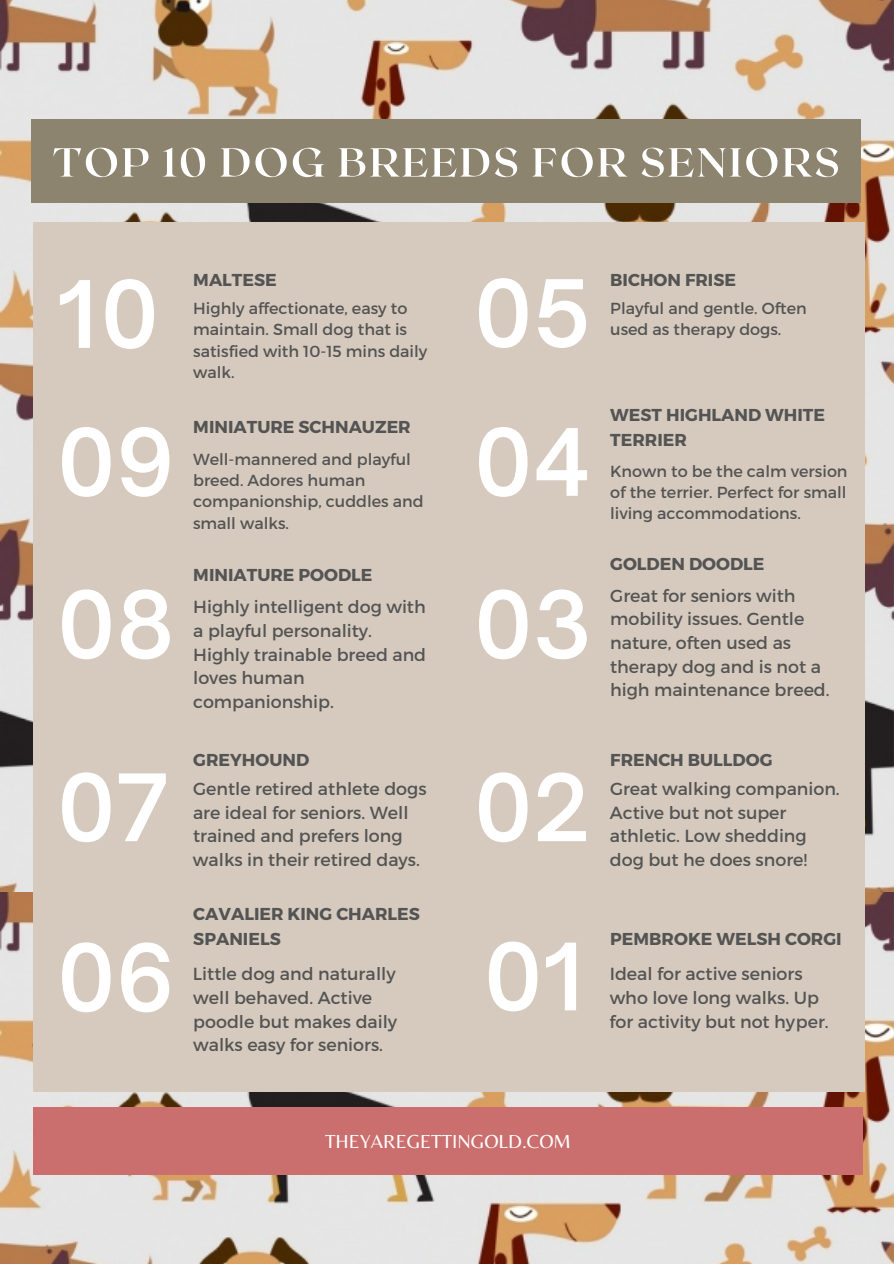
<style>
.page{position:relative;width:894px;height:1264px;background:#fff}
.page>*{position:absolute;margin:0;border:0;box-sizing:border-box;transform-origin:0 0}
.t1{font:19.65px "Belleza";color:#fff}
.t2{font:17.55px/23.7px "Montserrat";color:#545454}
.t3{font:700 17.25px/24px "Montserrat";color:#545454}
.t4{font:16.05px/21.5px "Montserrat";color:#545454}
</style>
<div class="page">
<img style="left:0;top:891px;width:893px;height:372px">
<div style="left:33px;top:1107px;width:829px;height:68px;background:#cb6e6e"></div>
<img style="left:0;top:0;width:893px;height:891px">
<div style="left:33px;top:222px;width:831px;height:869px;background:#d5cabd"></div>
<div style="left:31px;top:119px;width:829px;height:83px;background:#8c846f"></div>
<svg style="left:53px;top:148px;width:95px;height:29px"></svg>
<svg style="left:163px;top:148px;width:42px;height:29px"></svg>
<svg style="left:220px;top:148px;width:29px;height:29px"></svg>
<svg style="left:255px;top:148px;width:31px;height:29px"></svg>
<svg style="left:293px;top:148px;width:31px;height:29px"></svg>
<svg style="left:338px;top:148px;width:151px;height:29px"></svg>
<svg style="left:495px;top:148px;width:22px;height:29px"></svg>
<svg style="left:532px;top:148px;width:95px;height:29px"></svg>
<svg style="left:641px;top:148px;width:196px;height:30px"></svg>
<svg style="left:60px;top:280px;width:30px;height:68px"></svg>
<svg style="left:105px;top:279px;width:49px;height:70px"></svg>
<svg style="left:62px;top:427px;width:48px;height:70px"></svg>
<svg style="left:121px;top:427px;width:48px;height:70px"></svg>
<svg style="left:62px;top:589px;width:48px;height:70px"></svg>
<svg style="left:121px;top:589px;width:49px;height:70px"></svg>
<svg style="left:62px;top:772px;width:48px;height:70px"></svg>
<svg style="left:119px;top:773px;width:47px;height:68px"></svg>
<svg style="left:62px;top:942px;width:48px;height:70px"></svg>
<svg style="left:121px;top:942px;width:48px;height:70px"></svg>
<svg style="left:479px;top:278px;width:48px;height:70px"></svg>
<svg style="left:538px;top:279px;width:48px;height:69px"></svg>
<svg style="left:479px;top:427px;width:48px;height:70px"></svg>
<svg style="left:536px;top:428px;width:51px;height:68px"></svg>
<svg style="left:479px;top:589px;width:48px;height:70px"></svg>
<svg style="left:537px;top:589px;width:49px;height:70px"></svg>
<svg style="left:479px;top:772px;width:48px;height:70px"></svg>
<svg style="left:538px;top:772px;width:47px;height:69px"></svg>
<svg style="left:489px;top:941px;width:48px;height:70px"></svg>
<svg style="left:546px;top:942px;width:30px;height:68px"></svg>
<p class="t3" style="left:193px;top:268px;width:85px">MALTESE</p>
<p class="t4" style="left:193px;top:297px;width:235px">Highly affectionate, easy to maintain. Small dog that is satisfied with 10-15 mins daily walk.</p>
<p class="t3" style="left:193px;top:415px;width:219px">MINIATURE SCHNAUZER</p>
<p class="t4" style="left:193px;top:448px;width:232px">Well-mannered and playful breed. Adores human companionship, cuddles and small walks.</p>
<p class="t3" style="left:193px;top:563px;width:181px">MINIATURE POODLE</p>
<p class="t2" style="left:193px;top:595px;width:234px">Highly intelligent dog with a playful personality.<br>Highly trainable breed and loves human companionship.</p>
<p class="t3" style="left:193px;top:747px;width:117px">GREYHOUND</p>
<p class="t2" style="left:193px;top:777px;width:235px">Gentle retired athlete dogs are ideal for seniors. Well trained and prefers long walks in their retired days.</p>
<p class="t3" style="left:193px;top:902px;width:228px">CAVALIER KING CHARLES<br>SPANIELS</p>
<p class="t2" style="left:193px;top:962px;width:206px">Little dog and naturally well behaved. Active poodle but makes daily walks easy for seniors.</p>
<p class="t1" style="left:325px;top:1129px;width:247px">THEYAREGETTINGOLD.COM</p>
<p class="t3" style="left:610px;top:268px;width:127px">BICHON FRISE</p>
<p class="t4" style="left:610px;top:297px;width:198px">Playful and gentle. Often used as therapy dogs.</p>
<p class="t3" style="left:610px;top:403px;width:216px">WEST HIGHLAND WHITE<br>TERRIER</p>
<p class="t4" style="left:610px;top:460px;width:239px;text-align:justify">Known to be the calm version of the terrier. Perfect for small living accommodations.</p>
<p class="t3" style="left:610px;top:551px;width:156px">GOLDEN DOODLE</p>
<p class="t2" style="left:610px;top:583px;width:221px">Great for seniors with mobility issues. Gentle nature, often used as therapy dog and is not a high maintenance breed.</p>
<p class="t3" style="left:610px;top:747px;width:164px">FRENCH BULLDOG</p>
<p class="t2" style="left:609px;top:777px;width:231px">Great walking companion.<br>Active but not super athletic. Low shedding dog but he does snore!</p>
<p class="t3" style="left:610px;top:926px;width:233px">PEMBROKE WELSH CORGI</p>
<p class="t2" style="left:609px;top:962px;width:220px">Ideal for active seniors who love long walks. Up for activity but not hyper.</p>
</div>
